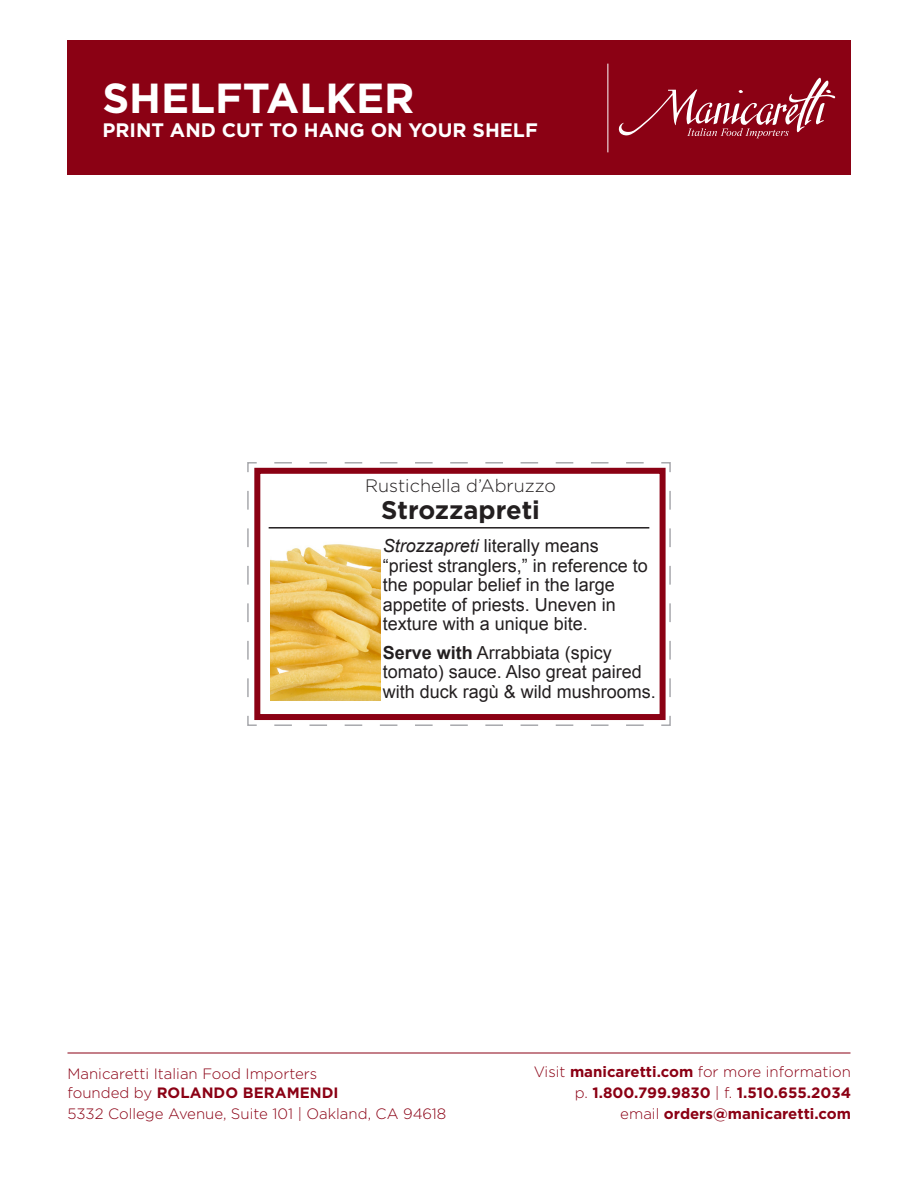
<style>
.page{position:relative;width:918px;height:1188px;background:#fff}
.page>*{position:absolute;margin:0;border:0;box-sizing:border-box;transform-origin:0 0}
.t1{font:700 42px "Gotham HTF";color:#fff}
.t2{font:700 25.5px "Gotham HTF";color:#231f20}
.t3{font:700 19.5px "Gotham HTF";color:#fff}
.t4{font:18px/19.5px "Arial";color:#231f20}
.t5{font:300 18px "Gotham HTF";color:#231f20}
.t6{font:300 15px/19.5px "Gotham HTF";color:#8b0114}
.t7{font:700 15px/21px "Gotham HTF";color:#8b0114;text-align:right}
.s1{font-style:italic}
.s2{font-weight:700}
.s3{font-weight:300}
</style>
<div class="page">
<hr style="left:68px;top:1053px;width:782px;height:1px;background:#8b0114">
<div style="left:68px;top:40px;width:783px;height:136px;background:#8b0114"></div>
<hr style="left:608px;top:64px;width:1px;height:88px;background:#fff">
<svg style="left:619px;top:78px;width:216px;height:60px"></svg>
<svg style="left:247px;top:462px;width:424px;height:264px"></svg>
<hr style="left:269px;top:527px;width:380px;height:2px;background:#231f20">
<img style="left:270px;top:540px;width:110px;height:161px">
<p class="t1" style="left:102px;top:74px;width:314px">SHELFTALKER</p>
<p class="t3" style="left:102px;top:119px;width:437px">PRINT AND CUT TO HANG ON YOUR SHELF</p>
<p class="t5" style="left:365px;top:475px;width:192px">Rustichella d’Abruzzo</p>
<p class="t2" style="left:381px;top:495px;width:160px">Strozzapreti</p>
<p class="t4" style="left:383px;top:536px;width:218px"><span class="s1">Strozzapreti</span> literally means</p>
<p class="t4" style="left:383px;top:556px;width:267px">“priest stranglers,” in reference to the popular belief in the large</p>
<p class="t4" style="left:383px;top:595px;width:235px">appetite of priests. Uneven in</p>
<p class="t4" style="left:383px;top:614px;width:207px">texture with a unique bite.</p>
<p class="t4" style="left:383px;top:643px;width:275px"><span class="s2">Serve with</span> Arrabbiata (spicy tomato) sauce. Also great paired with duck ragù &amp; wild mushrooms.</p>
<p class="t6" style="left:68px;top:1064px;width:273px">Manicaretti Italian Food Importers founded by <span class="s2">ROLANDO BERAMENDI</span></p>
<p class="t6" style="left:68px;top:1104px;width:380px">5332 College Avenue, Suite 101 | Oakland, CA 94618</p>
<p class="t7" style="left:534px;top:1061px;width:319px"><span class="s3">Visit</span> manicaretti.com <span class="s3">for more information p.</span> 1.800.799.9830 <span class="s3">| f.</span> 1.510.655.2034 <span class="s3">email</span> orders@manicaretti.com</p>
</div>
